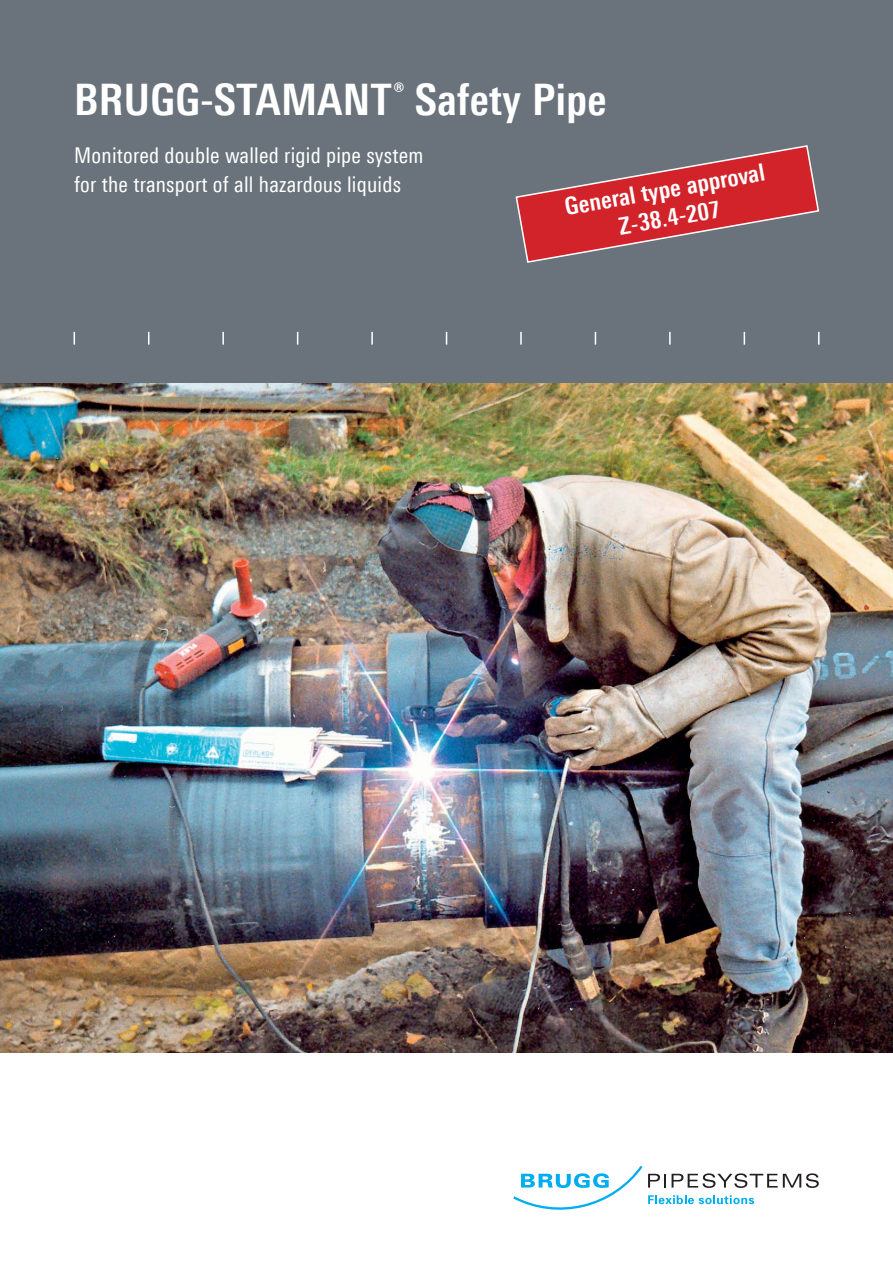
<style>
.page{position:relative;width:893px;height:1263px;background:#fff}
.page>*{position:absolute;margin:0;border:0;box-sizing:border-box;transform-origin:0 0}
.t1{font:700 43.5px "Linotype Univers 620 Cn";letter-spacing:.01em;color:#fff}
.t2{font:700 24px/28.7px "Linotype Univers 620 Cn";color:#fff;text-align:center}
.t3{font:21.75px/28.7px "Linotype Univers 420 Cn";letter-spacing:.01em;color:#fff}
</style>
<div class="page">
<img style="left:0;top:383px;width:892px;height:670px">
<div style="left:0;top:0;width:892px;height:383px;background:#6a737b"></div>
<svg style="left:818px;top:332px;width:1px;height:13px"></svg>
<svg style="left:74px;top:332px;width:1px;height:13px"></svg>
<svg style="left:148px;top:332px;width:1px;height:13px"></svg>
<svg style="left:222px;top:332px;width:2px;height:13px"></svg>
<svg style="left:297px;top:332px;width:1px;height:13px"></svg>
<svg style="left:446px;top:332px;width:1px;height:13px"></svg>
<svg style="left:594px;top:332px;width:2px;height:13px"></svg>
<svg style="left:669px;top:332px;width:1px;height:13px"></svg>
<svg style="left:743px;top:332px;width:2px;height:13px"></svg>
<svg style="left:371px;top:332px;width:2px;height:13px"></svg>
<svg style="left:520px;top:332px;width:1px;height:13px"></svg>
<svg style="left:513px;top:1166px;width:129px;height:44px"></svg>
<svg style="left:648px;top:1173px;width:170px;height:15px"></svg>
<svg style="left:648px;top:1195px;width:106px;height:9px"></svg>
<svg style="left:515px;top:145px;width:305px;height:118px"></svg>
<h1 class="t1" style="left:74px;top:84px;width:533px">BRUGG-STAMANT<sup>®</sup> Safety Pipe</h1>
<p class="t3" style="left:74px;top:144px;width:350px">Monitored double walled rigid pipe system for the transport of all hazardous liquids</p>
<p class="t2" style="left:563px;top:196px;width:204px;rotate:-10deg">General type approval<br>Z-38.4-207</p>
</div>
